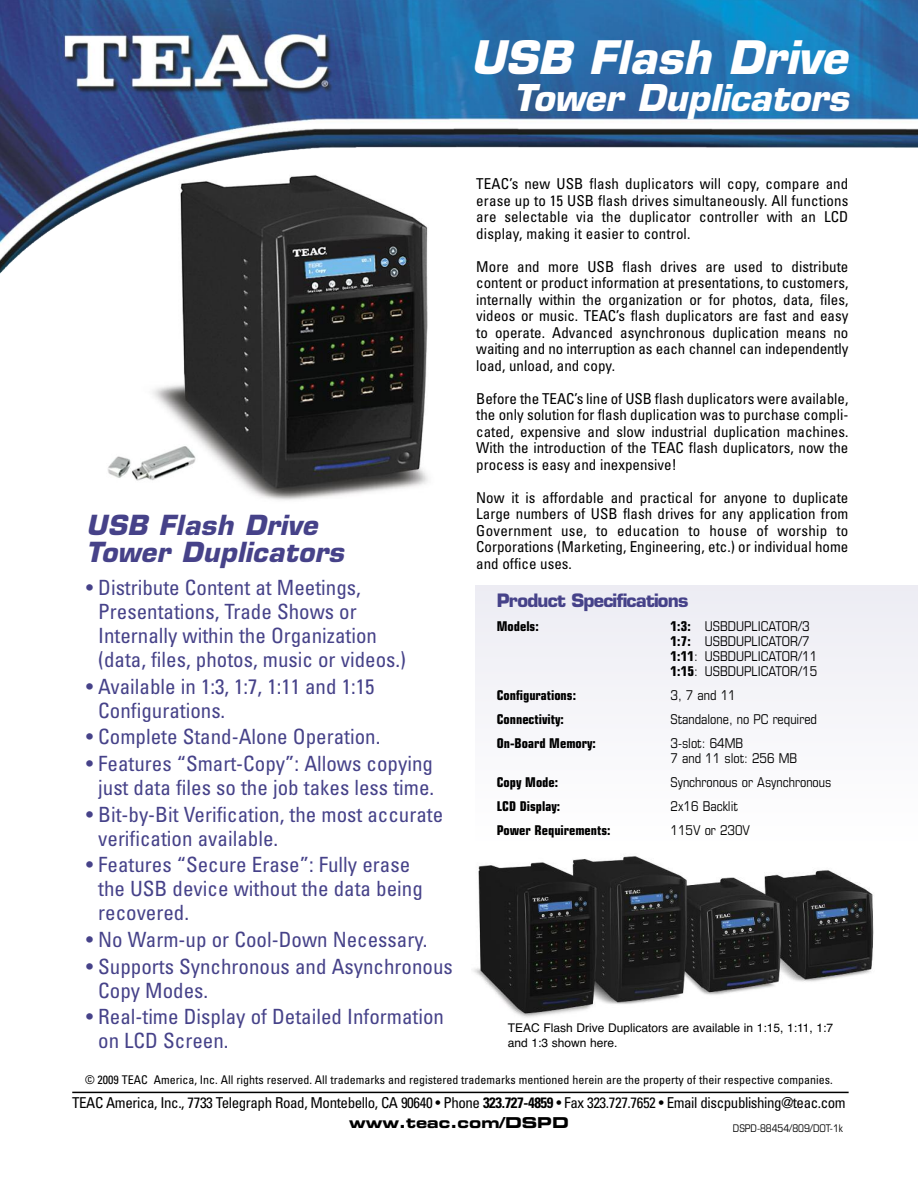
<style>
.page{position:relative;width:918px;height:1188px;background:#fff}
.page>*{position:absolute;margin:0;border:0;box-sizing:border-box;transform-origin:0 0}
.t1{font:italic 700 45px "Eurostile";color:#fff}
.t2{font:italic 700 36px "Eurostile";color:#fff}
.t3{font:italic 700 27px/27px "Eurostile";letter-spacing:.015em;color:#464289}
.t4{font:condensed 21px/24px "Univers";color:#464289}
.t5{font:700 18px "Eurostile";letter-spacing:-.045em;color:#464289}
.t6{font:condensed 15px/16.5px "Univers";color:#000;text-align:justify}
.t7{font:condensed 15px "Univers";letter-spacing:-.025em;color:#000}
.t8{font:15px "Eurostile Bold Extended Two";color:#000}
.t9{font:condensed 13.5px/15px "Eurostile";color:#000}
.t10{font:700 condensed 13.5px "Eurostile";color:#000}
.t11{font:condensed 12px "Univers";color:#000}
.t12{font:12px/14.4px "Helvetica";color:#000}
.t13{font:condensed 10.5px "Eurostile";color:#000}
.s1{font-weight:700}
</style>
<div class="page">
<img style="left:108px;top:216px;width:320px;height:284px">
<div style="left:476px;top:585px;width:442px;height:259px;background:#f6f5f9"></div>
<img style="left:0;top:0;width:918px;height:216px">
<img style="left:473px;top:856px;width:401px;height:162px">
<hr style="left:72px;top:1092px;width:777px;height:1px;background:#000">
<h1 class="t1" style="left:471px;top:40px;width:378px">USB Flash Drive</h1>
<h2 class="t2" style="left:513px;top:84px;width:337px">Tower Duplicators</h2>
<h3 class="t3" style="left:86px;top:514px;width:259px">USB Flash Drive<br>Tower Duplicators</h3>
<h3 class="t4" style="left:98px;top:577px;width:309px;text-indent:-12px">• Distribute Content at Meetings, Presentations, Trade Shows or Internally within the Organization (data, files, photos, music or videos.)</h3>
<h3 class="t4" style="left:98px;top:676px;width:278px;text-indent:-12px">• Available in 1:3, 1:7, 1:11 and 1:15<br>Configurations.</h3>
<h3 class="t4" style="left:86px;top:727px;width:296px">• Complete Stand-Alone Operation.</h3>
<h3 class="t4" style="left:86px;top:753px;width:350px;text-align:center">• Features “Smart-Copy”: Allows copying just data files so the job takes less time.</h3>
<h3 class="t4" style="left:98px;top:804px;width:347px;text-indent:-12px">• Bit-by-Bit Verification, the most accurate verification available.</h3>
<h3 class="t4" style="left:98px;top:855px;width:326px;text-indent:-12px">• Features “Secure Erase”: Fully erase the USB device without the data being recovered.</h3>
<h3 class="t4" style="left:86px;top:929px;width:343px">• No Warm-up or Cool-Down Necessary.</h3>
<h3 class="t4" style="left:98px;top:956px;width:356px;text-indent:-12px">• Supports Synchronous and Asynchronous<br>Copy Modes.</h3>
<h3 class="t4" style="left:98px;top:1007px;width:347px;text-indent:-12px">• Real-time Display of Detailed Information on LCD Screen.</h3>
<p class="t6" style="left:476px;top:177px;width:374px">TEAC’s new USB flash duplicators will copy, compare and erase up to 15 USB flash drives simultaneously. All functions are selectable via the duplicator controller with an LCD display, making it easier to control.</p>
<p class="t6" style="left:476px;top:260px;width:374px">More and more USB flash drives are used to distribute content or product information at presentations, to customers, internally within the organization or for photos, data, files, videos or music. TEAC’s flash duplicators are fast and easy to operate. Advanced asynchronous duplication means no waiting and no interruption as each channel can independently load, unload, and copy.</p>
<p class="t6" style="left:476px;top:392px;width:374px">Before the TEAC’s line of USB flash duplicators were available, the only solution for flash duplication was to purchase compli&shy;cated, expensive and slow industrial duplication machines.<br>With the introduction of the TEAC flash duplicators, now the process is easy and inexpensive!</p>
<p class="t6" style="left:476px;top:491px;width:374px">Now it is affordable and practical for anyone to duplicate Large numbers of USB flash drives for any application from Government use, to education to house of worship to Corporations (Marketing, Engineering, etc.) or individual home and office uses.</p>
<p class="t5" style="left:497px;top:593px;width:193px">Product Specifications</p>
<p class="t10" style="left:497px;top:621px;width:43px">Models:</p>
<p class="t9" style="left:671px;top:619px;width:148px"><span class="s1">1:3:</span> USBDUPLICATOR/3<br><span class="s1">1:7:</span> USBDUPLICATOR/7<br><span class="s1">1:11</span>: USBDUPLICATOR/11<br><span class="s1">1:15</span>: USBDUPLICATOR/15</p>
<p class="t10" style="left:497px;top:690px;width:81px">Configurations:</p>
<p class="t9" style="left:671px;top:688px;width:67px">3, 7 and 11</p>
<p class="t10" style="left:497px;top:714px;width:69px">Connectivity:</p>
<p class="t9" style="left:671px;top:712px;width:148px">Standalone, no PC required</p>
<p class="t10" style="left:497px;top:738px;width:101px">On-Board Memory:</p>
<p class="t9" style="left:671px;top:736px;width:128px">3-slot: 64MB<br>7 and 11 slot: 256 MB</p>
<p class="t10" style="left:497px;top:777px;width:63px">Copy Mode:</p>
<p class="t9" style="left:671px;top:775px;width:162px">Synchronous or Asynchronous</p>
<p class="t10" style="left:497px;top:801px;width:65px">LCD Display:</p>
<p class="t9" style="left:671px;top:799px;width:69px">2x16 Backlit</p>
<p class="t10" style="left:497px;top:825px;width:115px">Power Requirements:</p>
<p class="t9" style="left:671px;top:823px;width:81px">115V or 230V</p>
<p class="t12" style="left:508px;top:1021px;width:327px">TEAC Flash Drive Duplicators are available in 1:15, 1:11, 1:7 and 1:3 shown here.</p>
<p class="t11" style="left:85px;top:1076px;width:749px">© 2009 TEAC America, Inc. All rights reserved. All trademarks and registered trademarks mentioned herein are the property of their respective companies.</p>
<p class="t7" style="left:72px;top:1097px;width:775px">TEAC America, Inc., 7733 Telegraph Road, Montebello, CA 90640 • Phone <span class="s1">323.727-4859</span> • Fax 323.727.7652 • Email discpublishing@teac.com</p>
<p class="t8" style="left:349px;top:1117px;width:221px">www.teac.com/DSPD</p>
<p class="t13" style="left:733px;top:1124px;width:112px">DSPD-88454/809/DOT-1k</p>
</div>
